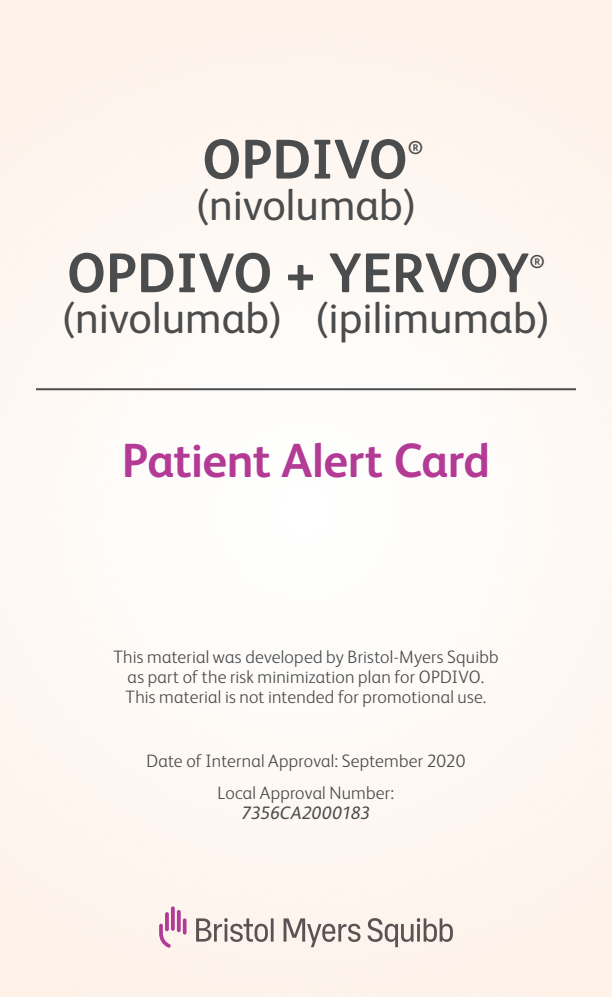
<style>
.page{position:relative;width:612px;height:1008px;background:#fff}
.page>*{position:absolute;margin:0;border:0;box-sizing:border-box;transform-origin:0 0}
.t1{font:700 56px "BMS Humanity";color:#4b4c4d}
.t2{font:700 48px "BMS Humanity";letter-spacing:-.015em;color:#b33b96}
.t3{font:44px "BMS Humanity";color:#4b4c4d}
.t4{font:700 18.8px "BMS Humanity";color:#4b4c4d}
.t5{font:300 18px/20px "BMS Humanity";letter-spacing:.01em;color:#4b4c4d;text-align:center}
.t6{font:italic 18px "BMS Humanity";letter-spacing:-.005em;color:#4b4c4d}
</style>
<div class="page">
<svg style="left:159px;top:906px;width:28px;height:42px"></svg>
<svg style="left:196px;top:918px;width:257px;height:29px;background:#cfc6c1"></svg>
<hr style="left:36px;top:388px;width:540px;height:2px;background:#4b4c4d">
<h1 class="t1" style="left:202px;top:120px;width:207px">OPDIVO</h1>
<p class="t4" style="left:408px;top:134px;width:17px">®</p>
<h3 class="t3" style="left:195px;top:173px;width:224px">(nivolumab)</h3>
<h1 class="t1" style="left:67px;top:234px;width:464px">OPDIVO + YERVOY</h1>
<p class="t4" style="left:529px;top:248px;width:17px">®</p>
<h3 class="t3" style="left:61px;top:287px;width:492px">(nivolumab) (ipilimumab)</h3>
<h2 class="t2" style="left:122px;top:427px;width:370px">Patient Alert Card</h2>
<p class="t5" style="left:113px;top:645px;width:387px">This material was developed by Bristol-Myers Squibb as part of the risk minimization plan for OPDIVO.<br>This material is not intended for promotional use.</p>
<p class="t5" style="left:146px;top:743px;width:321px;line-height:32px">Date of Internal Approval: September 2020<br>Local Approval Number:</p>
<p class="t6" style="left:242px;top:800px;width:130px">7356CA2000183</p>
</div>
